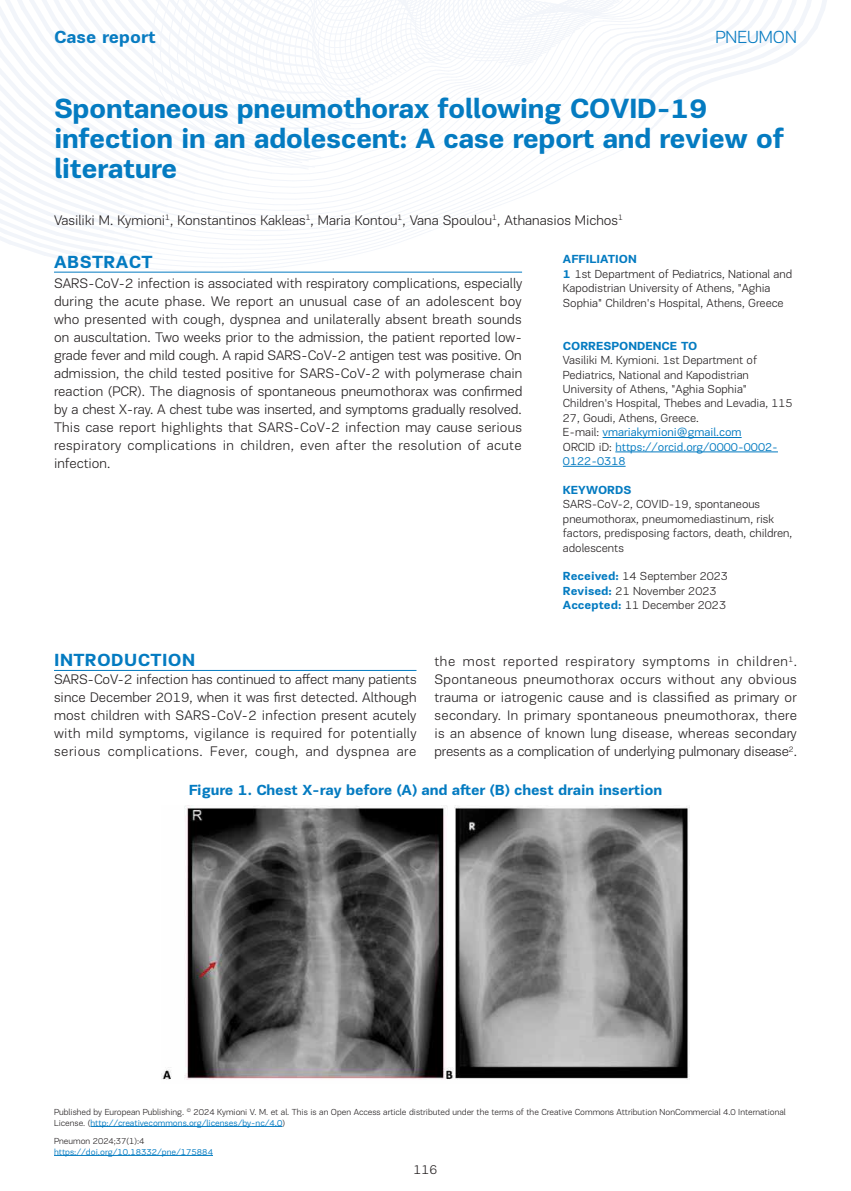
<style>
.page{position:relative;width:851px;height:1191px;background:#fff}
.page>*{position:absolute;margin:0;border:0;box-sizing:border-box;transform-origin:0 0}
.t1{font:700 28.5px/30px "PF Encore Sans Pro";letter-spacing:-.02em;color:#047bc1}
.t2{font:700 18px "PF Encore Sans Pro";letter-spacing:.02em;color:#047bc1}
.t3{font:700 18px "PF Encore Sans Pro";color:#047bc1}
.t4{font:300 18px "PF Encore Sans Pro";color:#047bc1}
.t5{font:700 15px "PF Encore Sans Pro";letter-spacing:-.01em;color:#047bc1}
.t6{font:300 14.25px/18px "PF Encore Sans Pro";color:#231f20;text-align:justify}
.t7{font:300 13.5px "PF Encore Sans Pro";color:#231f20}
.t8{font:300 12px/14.4px "PF Encore Sans Pro";color:#231f20}
.t9{font:700 12px "PF Encore Sans Pro";color:#047bc1}
.t10{font:300 9px/10.8px "PF Encore Sans Pro";color:#231f20}
.t11{font:9px "PF Encore Sans Pro";color:#047bc1}
.s1{font-weight:700;color:#047bc1}
.s2{font-weight:400;color:#047bc1}
</style>
<div class="page">
<hr style="left:54px;top:1155px;width:159px;height:1px;background:#047bc1">
<hr style="left:54px;top:670px;width:362px;height:1px;background:#047bc1">
<svg style="left:0;top:0;width:827px;height:272px"></svg>
<hr style="left:54px;top:272px;width:468px;height:1px;background:#047bc1">
<hr style="left:90px;top:1126px;width:192px;height:1px;background:#047bc1">
<hr style="left:602px;top:437px;width:139px;height:1px;background:#047bc1">
<hr style="left:615px;top:451px;width:162px;height:1px;background:#047bc1">
<hr style="left:563px;top:466px;width:62px;height:1px;background:#047bc1">
<img style="left:162px;top:805px;width:527px;height:275px">
<p class="t3" style="left:54px;top:26px;width:103px">Case report</p>
<p class="t4" style="left:715px;top:27px;width:83px">PNEUMON</p>
<h1 class="t1" style="left:54px;top:93px;width:731px">Spontaneous pneumothorax following COVID-19 infection in an adolescent: A case report and review of literature</h1>
<p class="t6" style="left:54px;top:211px;width:570px">Vasiliki M. Kymioni<sup>1</sup>, Konstantinos Kakleas<sup>1</sup>, Maria Kontou<sup>1</sup>, Vana Spoulou<sup>1</sup>, Athanasios Michos<sup>1</sup></p>
<p class="t8" style="left:563px;top:252px;width:231px"><span class="s1">AFFILIATION<br>1</span> 1st Department of Pediatrics, National and Kapodistrian University of Athens, "Aghia Sophia" Children's Hospital, Athens, Greece</p>
<p class="t9" style="left:563px;top:338px;width:136px">CORRESPONDENCE TO</p>
<p class="t8" style="left:563px;top:353px;width:231px">Vasiliki M. Kymioni. 1st Department of Pediatrics, National and Kapodistrian University of Athens, "Aghia Sophia" Children's Hospital, Thebes and Levadia, 115<br>27, Goudi, Athens, Greece.<br>E-mail: <span class="s2">vmariakymioni@gmail.com<br></span>ORCID iD: <span class="s2">https://orcid.org/0000-0002- 0122-0318</span></p>
<p class="t9" style="left:563px;top:482px;width:70px">KEYWORDS</p>
<p class="t8" style="left:563px;top:497px;width:231px">SARS-CoV-2, COVID-19, spontaneous pneumothorax, pneumomediastinum, risk factors, predisposing factors, death, children, adolescents</p>
<p class="t8" style="left:563px;top:569px;width:166px"><span class="s1">Received:</span> 14 September 2023<br><span class="s1">Revised:</span> 21 November 2023<br><span class="s1">Accepted:</span> 11 December 2023</p>
<p class="t2" style="left:54px;top:250px;width:100px">ABSTRACT</p>
<p class="t6" style="left:54px;top:274px;width:470px">SARS-CoV-2 infection is associated with respiratory complications, especially during the acute phase. We report an unusual case of an adolescent boy who presented with cough, dyspnea and unilaterally absent breath sounds on auscultation. Two weeks prior to the admission, the patient reported low&shy;grade fever and mild cough. A rapid SARS-CoV-2 antigen test was positive. On admission, the child tested positive for SARS-CoV-2 with polymerase chain reaction (PCR). The diagnosis of spontaneous pneumothorax was confirmed by a chest X-ray. A chest tube was inserted, and symptoms gradually resolved.<br>This case report highlights that SARS-CoV-2 infection may cause serious respiratory complications in children, even after the resolution of acute infection.</p>
<p class="t2" style="left:54px;top:649px;width:142px">INTRODUCTION</p>
<p class="t6" style="left:54px;top:670px;width:364px">SARS-CoV-2 infection has continued to affect many patients since December 2019, when it was first detected. Although most children with SARS-CoV-2 infection present acutely with mild symptoms, vigilance is required for potentially serious complications. Fever, cough, and dyspnea are</p>
<p class="t6" style="left:434px;top:652px;width:364px">the most reported respiratory symptoms in children<sup>1</sup>.<br>Spontaneous pneumothorax occurs without any obvious trauma or iatrogenic cause and is classified as primary or secondary. In primary spontaneous pneumothorax, there is an absence of known lung disease, whereas secondary presents as a complication of underlying pulmonary disease<sup>2</sup>.</p>
<p class="t5" style="left:189px;top:780px;width:475px">Figure 1. Chest X-ray before (A) and after (B) chest drain insertion</p>
<p class="t10" style="left:54px;top:1106px;width:733px">Published by European Publishing. <sup>©</sup> 2024 Kymioni V. M. et al. This is an Open Access article distributed under the terms of the Creative Commons Attribution NonCommercial 4.0 International<br>License. (<span class="s2">http://creativecommons.org/licenses/by-nc/4.0</span>)</p>
<p class="t10" style="left:54px;top:1135px;width:92px">Pneumon 2024;37(1):4</p>
<p class="t11" style="left:54px;top:1146px;width:160px">https://doi.org/10.18332/pne/175884</p>
<p class="t7" style="left:413px;top:1161px;width:25px">1 6</p>
<p class="t7" style="left:421px;top:1161px;width:9px">1</p>
</div>
